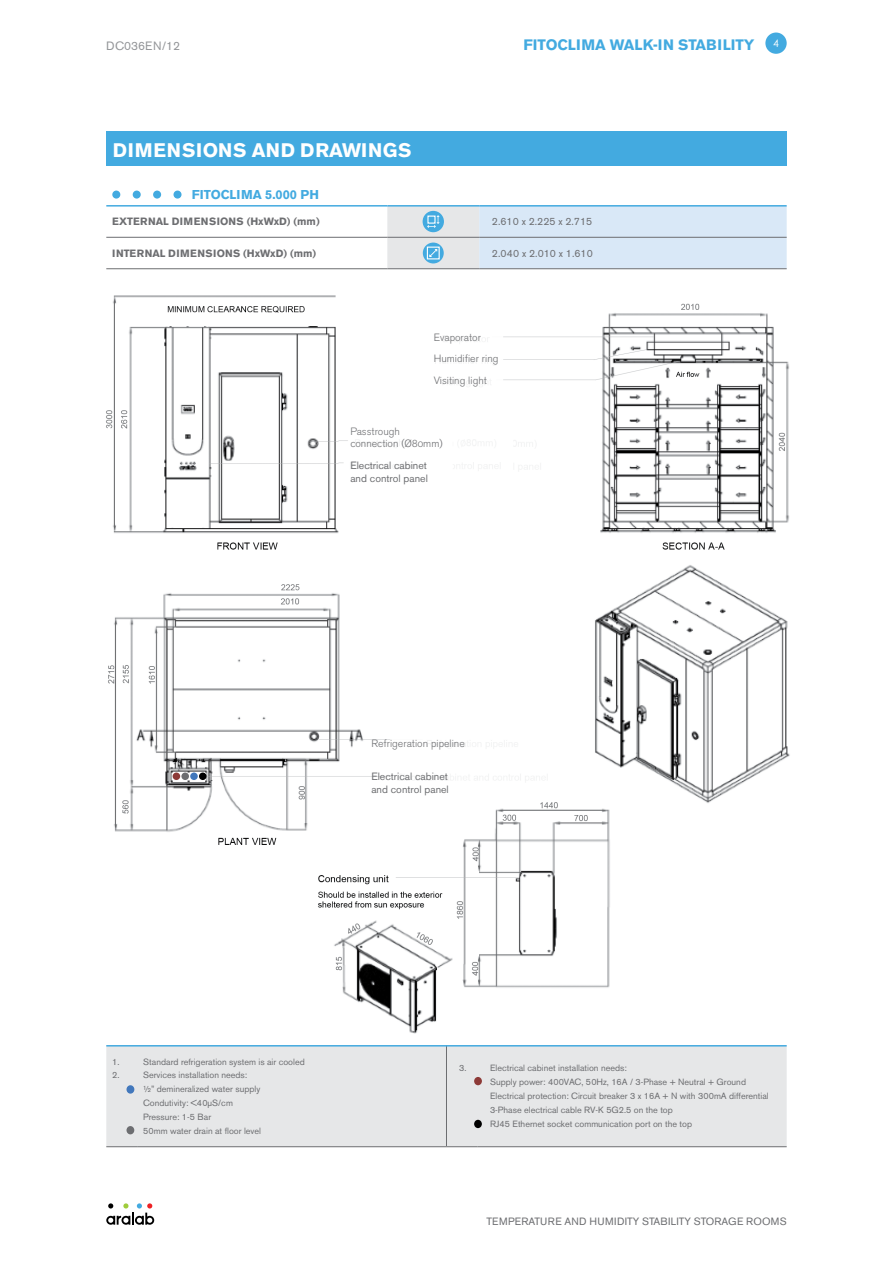
<style>
.page{position:relative;width:893px;height:1263px;background:#fff}
.page>*{position:absolute;margin:0;border:0;box-sizing:border-box;transform-origin:0 0}
.t1{font:700 19.5px "Akzidenz Grotesk BE";letter-spacing:.04em;color:#fff}
.t2{font:700 15px "Akzidenz Grotesk BE";color:#43aae0}
.t3{font:700 12.75px "Akzidenz Grotesk BE";color:#43aae0}
.t4{font:12px "Akzidenz Grotesk BE";color:#939598}
.t5{font:10.5px/12.6px "Akzidenz Grotesk BE";color:#6d6e71}
.t6{font:10.5px/21.6px "Akzidenz Grotesk BE Light Os F";color:#6d6e71}
.t7{font:700 10.5px "Akzidenz Grotesk BE";letter-spacing:.02em;color:#6d6e71}
.t8{font:10.5px "Akzidenz Grotesk BE";letter-spacing:.02em;color:#6d6e71}
.t9{font:9px/13.8px "Akzidenz Grotesk BE";color:#6d6e71}
</style>
<div class="page">
<div style="left:765px;top:33px;width:22px;height:21px;background:#43aae0;border-radius:50%"></div>
<svg style="left:106px;top:1203px;width:48px;height:22px"></svg>
<img style="left:108px;top:565px;width:682px;height:280px">
<img style="left:106px;top:295px;width:683px;height:255px">
<div style="left:106px;top:132px;width:681px;height:34px;background:#43aae0"></div>
<hr style="left:106px;top:237px;width:281px;height:1px;background:#6d6e71">
<hr style="left:106px;top:268px;width:281px;height:1px;background:#6d6e71">
<hr style="left:106px;top:205px;width:281px;height:2px;background:#43aae0">
<hr style="left:387px;top:205px;width:92px;height:2px;background:#43aae0">
<hr style="left:479px;top:205px;width:308px;height:2px;background:#43aae0">
<div style="left:112px;top:191px;width:8px;height:8px;background:#43aae0;border-radius:50%"></div>
<div style="left:133px;top:191px;width:8px;height:8px;background:#43aae0;border-radius:50%"></div>
<div style="left:153px;top:191px;width:8px;height:8px;background:#43aae0;border-radius:50%"></div>
<div style="left:173px;top:191px;width:9px;height:8px;background:#43aae0;border-radius:50%"></div>
<svg style="left:387px;top:206px;width:400px;height:63px;background:#d4e2ef"></svg>
<div style="left:427px;top:247px;width:13px;height:12px;border:1px solid #fff"></div>
<div style="left:106px;top:1046px;width:681px;height:100px;background:#e6e7e8"></div>
<hr style="left:106px;top:1146px;width:31px;height:1px;background:#6d6e71">
<hr style="left:446px;top:1146px;width:31px;height:1px;background:#6d6e71">
<hr style="left:477px;top:1146px;width:310px;height:1px;background:#6d6e71">
<hr style="left:446px;top:1045px;width:1px;height:101px;background:#6d6e71">
<hr style="left:137px;top:1146px;width:309px;height:1px;background:#6d6e71">
<hr style="left:106px;top:1045px;width:681px;height:1px;background:#43aae0">
<div style="left:474px;top:1120px;width:8px;height:8px;background:#000;border-radius:50%"></div>
<div style="left:474px;top:1077px;width:8px;height:8px;background:#8d3a37;border-radius:50%"></div>
<div style="left:126px;top:1085px;width:8px;height:9px;background:#4278bc;border-radius:50%"></div>
<div style="left:126px;top:1126px;width:8px;height:8px;background:#6d6e71;border-radius:50%"></div>
<div style="left:173px;top:772px;width:7px;height:8px;background:#8d3a37;border-radius:50%"></div>
<div style="left:181px;top:772px;width:8px;height:8px;background:#6d6e71;border-radius:50%"></div>
<div style="left:190px;top:772px;width:8px;height:8px;background:#4278bc;border-radius:50%"></div>
<div style="left:199px;top:772px;width:8px;height:8px;background:#000;border-radius:50%"></div>
<img style="left:300px;top:792px;width:321px;height:242px">
<h3 class="t4" style="left:106px;top:39px;width:75px">DC036EN/12</h3>
<h2 class="t2" style="left:524px;top:36px;width:257px">FITOCLIMA WALK-IN STABILITY <sup>4</sup></h2>
<h1 class="t1" style="left:113px;top:139px;width:300px">DIMENSIONS AND DRAWINGS</h1>
<h3 class="t3" style="left:192px;top:187px;width:128px">FITOCLIMA 5.000 PH</h3>
<p class="t7" style="left:112px;top:216px;width:209px">EXTERNAL DIMENSIONS (HxWxD) (mm)</p>
<p class="t5" style="left:492px;top:215px;width:102px">2.610 x 2.225 x 2.715</p>
<p class="t7" style="left:112px;top:247px;width:205px">INTERNAL DIMENSIONS (HxWxD) (mm)</p>
<p class="t5" style="left:492px;top:247px;width:102px">2.040 x 2.010 x 1.610</p>
<p class="t6" style="left:434px;top:327px;width:66px">Evaporator<br>Humidifier ring<br>Visiting light</p>
<p class="t6" style="left:350px;top:425px;width:94px;line-height:12.6px">Passtrough connection (Ø80mm)</p>
<p class="t5" style="left:350px;top:459px;width:79px">Electrical cabinet and control panel</p>
<p class="t6" style="left:371px;top:733px;width:95px">Refrigeration pipeline</p>
<p class="t5" style="left:371px;top:770px;width:79px">Electrical cabinet and control panel</p>
<p class="t9" style="left:112px;top:1054px;width:9px">1.<br>2.</p>
<p class="t9" style="left:143px;top:1054px;width:163px">Standard refrigeration system is air cooled<br>Services installation needs:<br>½” demineralized water supply<br>Condutivity: &lt;40µS/cm<br>Pressure: 1-5 Bar<br>50mm water drain at floor level</p>
<p class="t9" style="left:459px;top:1061px;width:9px">3.</p>
<p class="t9" style="left:490px;top:1061px;width:280px">Electrical cabinet installation needs:<br>Supply power: 400VAC, 50Hz, 16A / 3-Phase + Neutral + Ground Electrical protection: Circuit breaker 3 x 16A + N with 300mA differential 3-Phase electrical cable RV-K 5G2.5 on the top<br>RJ45 Ethernet socket communication port on the top</p>
<p class="t8" style="left:487px;top:1215px;width:302px">TEMPERATURE AND HUMIDITY STABILITY STORAGE ROOMS</p>
</div>
